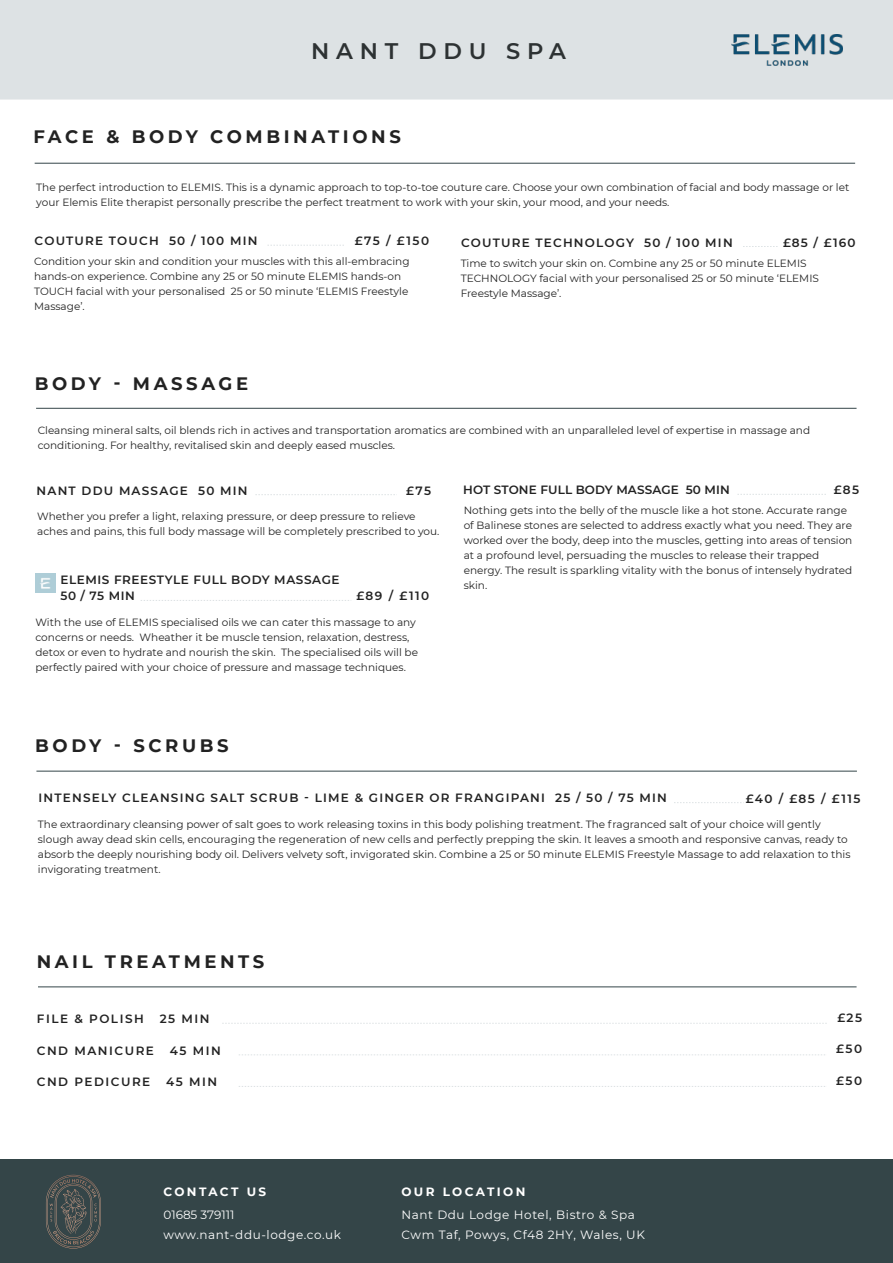
<style>
.page{position:relative;width:893px;height:1263px;background:#fff}
.page>*{position:absolute;margin:0;border:0;box-sizing:border-box;transform-origin:0 0}
.t1{font:600 22.5px "Montserrat";letter-spacing:.3em;color:#2d3233}
.t2{font:700 18px "Montserrat";letter-spacing:.2em;color:#222}
.t3{font:600 12px "Montserrat";letter-spacing:.1em;color:#222}
.t4{font:12px/19.5px "Montserrat";letter-spacing:.05em;color:#fff}
.t5{font:600 12px/16.5px "Montserrat";letter-spacing:.05em;color:#222}
.t6{font:600 12px "Montserrat";letter-spacing:.125em;color:#222}
.t7{font:600 12px "Montserrat";letter-spacing:.01em;color:#222}
.t8{font:700 12px "Montserrat";letter-spacing:.2em;color:#fff}
.t9{font:10.5px/15px "Montserrat";color:#222}
</style>
<div class="page">
<div style="left:0;top:1160px;width:893px;height:103px;background:#344548"></div>
<svg style="left:267px;top:245px;width:77px;height:1px"></svg>
<svg style="left:222px;top:1023px;width:605px;height:1px"></svg>
<svg style="left:239px;top:1054px;width:586px;height:1px"></svg>
<svg style="left:239px;top:1086px;width:586px;height:1px"></svg>
<svg style="left:743px;top:246px;width:35px;height:1px"></svg>
<div style="left:0;top:0;width:893px;height:100px;background:#dde2e4"></div>
<hr style="left:35px;top:163px;width:820px;height:1px;background:#344548">
<hr style="left:38px;top:986px;width:818px;height:1px;background:#344548">
<hr style="left:36px;top:408px;width:820px;height:1px;background:#344548">
<svg style="left:674px;top:802px;width:68px;height:1px"></svg>
<hr style="left:36px;top:771px;width:821px;height:1px;background:#344548">
<svg style="left:255px;top:494px;width:142px;height:1px"></svg>
<svg style="left:737px;top:494px;width:89px;height:1px"></svg>
<img style="left:731px;top:35px;width:111px;height:31px">
<svg style="left:141px;top:600px;width:210px;height:1px"></svg>
<img style="left:35px;top:573px;width:20px;height:20px">
<svg style="left:46px;top:1175px;width:55px;height:73px"></svg>
<h1 class="t1" style="left:311px;top:35px;width:256px">NANT DDU SPA</h1>
<h2 class="t2" style="left:33px;top:124px;width:369px">FACE &amp; BODY COMBINATIONS</h2>
<p class="t9" style="left:36px;top:179px;width:815px">The perfect introduction to ELEMIS. This is a dynamic approach to top-to-toe couture care. Choose your own combination of facial and body massage or let your Elemis Elite therapist personally prescribe the perfect treatment to work with your skin, your mood, and your needs.</p>
<p class="t3" style="left:35px;top:232px;width:224px">COUTURE TOUCH 50 / 100 MIN</p>
<p class="t3" style="left:355px;top:232px;width:76px">£75 / £150</p>
<p class="t9" style="left:34px;top:254px;width:377px">Condition your skin and condition your muscles with this all-embracing hands-on experience. Combine any 25 or 50 minute ELEMIS hands-on TOUCH facial with your personalised 25 or 50 minute ‘ELEMIS Freestyle Massage’.</p>
<p class="t3" style="left:461px;top:234px;width:273px">COUTURE TECHNOLOGY 50 / 100 MIN</p>
<p class="t3" style="left:783px;top:234px;width:74px">£85 / £160</p>
<p class="t9" style="left:461px;top:255px;width:360px">Time to switch your skin on. Combine any 25 or 50 minute ELEMIS<br>TECHNOLOGY facial with your personalised 25 or 50 minute ‘ELEMIS<br>Freestyle Massage’.</p>
<h2 class="t2" style="left:35px;top:370px;width:215px">BODY - MASSAGE</h2>
<p class="t9" style="left:38px;top:422px;width:774px">Cleansing mineral salts, oil blends rich in actives and transportation aromatics are combined with an unparalleled level of expertise in massage and conditioning. For healthy, revitalised skin and deeply eased muscles.</p>
<p class="t3" style="left:37px;top:482px;width:212px">NANT DDU MASSAGE 50 MIN</p>
<p class="t3" style="left:406px;top:482px;width:27px">£75</p>
<p class="t7" style="left:463px;top:482px;width:268px">HOT STONE FULL BODY MASSAGE 50 MIN</p>
<p class="t3" style="left:834px;top:482px;width:27px">£85</p>
<p class="t9" style="left:37px;top:509px;width:404px">Whether you prefer a light, relaxing pressure, or deep pressure to relieve aches and pains, this full body massage will be completely prescribed to you.</p>
<p class="t9" style="left:464px;top:503px;width:390px">Nothing gets into the belly of the muscle like a hot stone. Accurate range of Balinese stones are selected to address exactly what you need. They are worked over the body, deep into the muscles, getting into areas of tension at a profound level, persuading the muscles to release their trapped energy. The result is sparkling vitality with the bonus of intensely hydrated skin.</p>
<p class="t5" style="left:60px;top:571px;width:281px">ELEMIS FREESTYLE FULL BODY MASSAGE<br>50 / 75 MIN</p>
<p class="t3" style="left:357px;top:588px;width:74px">£89 / £110</p>
<p class="t9" style="left:35px;top:614px;width:384px">With the use of ELEMIS specialised oils we can cater this massage to any concerns or needs. Wheather it be muscle tension, relaxation, destress, detox or even to hydrate and nourish the skin. The specialised oils will be perfectly paired with your choice of pressure and massage techniques.</p>
<h2 class="t2" style="left:35px;top:733px;width:195px">BODY - SCRUBS</h2>
<p class="t3" style="left:39px;top:789px;width:630px">INTENSELY CLEANSING SALT SCRUB - LIME &amp; GINGER OR FRANGIPANI 25 / 50 / 75 MIN</p>
<p class="t3" style="left:746px;top:790px;width:116px">£40 / £85 / £115</p>
<p class="t9" style="left:38px;top:816px;width:814px">The extraordinary cleansing power of salt goes to work releasing toxins in this body polishing treatment. The fragranced salt of your choice will gently slough away dead skin cells, encouraging the regeneration of new cells and perfectly prepping the skin. It leaves a smooth and responsive canvas, ready to absorb the deeply nourishing body oil. Delivers velvety soft, invigorated skin. Combine a 25 or 50 minute ELEMIS Freestyle Massage to add relaxation to this invigorating treatment.</p>
<h2 class="t2" style="left:37px;top:949px;width:229px">NAIL TREATMENTS</h2>
<p class="t6" style="left:37px;top:1010px;width:108px">FILE &amp; POLISH</p>
<p class="t3" style="left:160px;top:1010px;width:51px">25 MIN</p>
<p class="t3" style="left:837px;top:1009px;width:26px">£25</p>
<p class="t6" style="left:37px;top:1042px;width:119px">CND MANICURE</p>
<p class="t3" style="left:170px;top:1042px;width:52px">45 MIN</p>
<p class="t3" style="left:836px;top:1040px;width:27px">£50</p>
<p class="t6" style="left:37px;top:1074px;width:115px">CND PEDICURE</p>
<p class="t3" style="left:166px;top:1074px;width:52px">45 MIN</p>
<p class="t3" style="left:836px;top:1072px;width:27px">£50</p>
<p class="t8" style="left:163px;top:1183px;width:104px">CONTACT US</p>
<p class="t8" style="left:401px;top:1183px;width:126px">OUR LOCATION</p>
<p class="t4" style="left:163px;top:1205px;width:179px">01685 379111 www.nant-ddu-lodge.co.uk</p>
<p class="t4" style="left:401px;top:1205px;width:245px">Nant Ddu Lodge Hotel, Bistro &amp; Spa<br>Cwm Taf, Powys, Cf48 2HY, Wales, UK</p>
</div>
